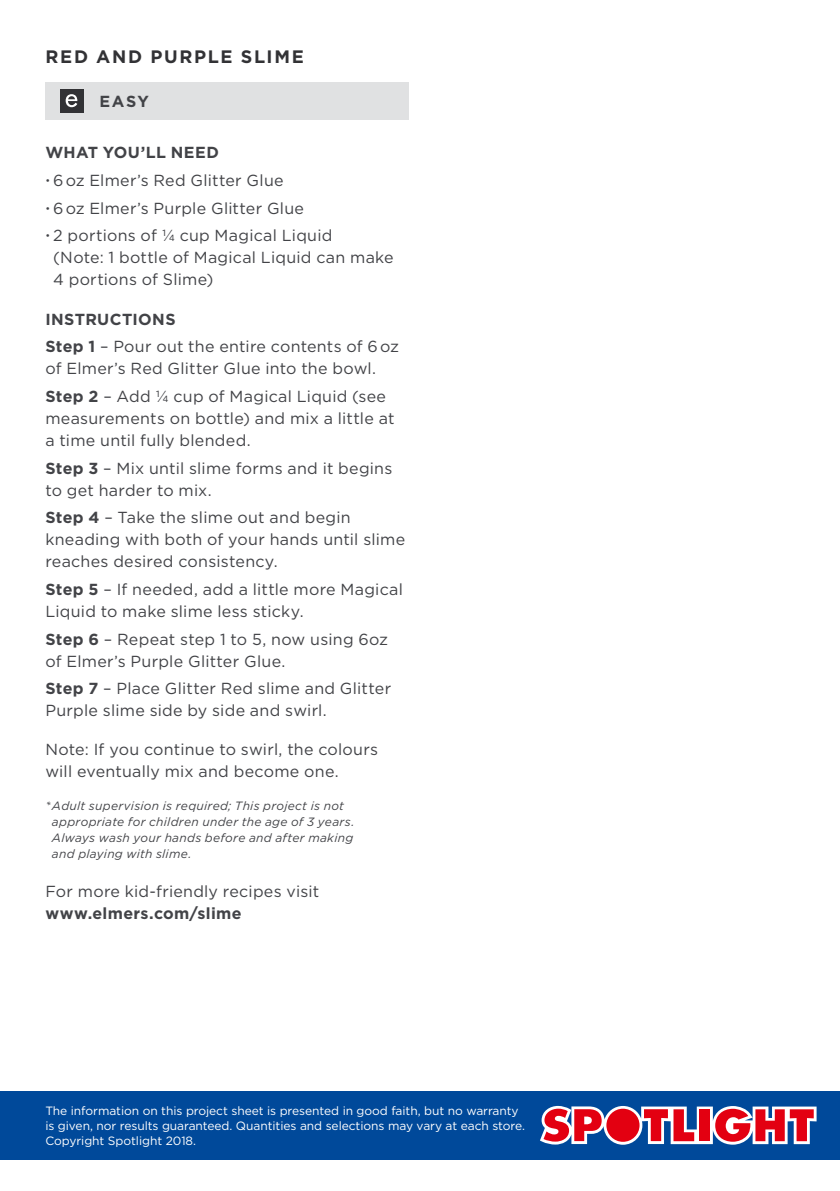
<style>
.page{position:relative;width:840px;height:1191px;background:#fff}
.page>*{position:absolute;margin:0;border:0;box-sizing:border-box;transform-origin:0 0}
.t1{font:700 18px "Gotham";letter-spacing:.095em;color:#323235}
.t2{font:16px/22px "Gotham";letter-spacing:.015em;color:#424347}
.t3{font:700 16px "Gotham";letter-spacing:.02em;color:#424347}
.t4{font:12px/15px "Gotham";letter-spacing:-.005em;color:#fff}
.t5{font:italic 12px/16px "Gotham";letter-spacing:.02em;color:#424347}
.s1{font-size:10px}
.s2{font-weight:700}
</style>
<div class="page">
<div style="left:45px;top:82px;width:363px;height:37px;background:#e0e1e2"></div>
<div style="left:60px;top:89px;width:23px;height:24px;background:#323235"></div>
<svg style="left:66px;top:94px;width:11px;height:13px"></svg>
<div style="left:0;top:1090px;width:839px;height:69px;background:#00499a"></div>
<svg style="left:540px;top:1106px;width:276px;height:38px;background:#c16178"></svg>
<p class="t1" style="left:45px;top:45px;width:260px">RED AND PURPLE SLIME</p>
<p class="t3" style="left:99px;top:91px;width:51px">EASY</p>
<p class="t3" style="left:45px;top:142px;width:175px">WHAT YOU’LL NEED</p>
<p class="t2" style="left:45px;top:169px;width:239px"><span class="s1">•</span> 6 oz Elmer’s Red Glitter Glue</p>
<p class="t2" style="left:45px;top:197px;width:260px"><span class="s1">•</span> 6 oz Elmer’s Purple Glitter Glue</p>
<p class="t2" style="left:53px;top:224px;width:342px;text-indent:-8px"><span class="s1">•</span> 2 portions of ¼ cup Magical Liquid<br>(Note: 1 bottle of Magical Liquid can make<br>4 portions of Slime)</p>
<p class="t2" style="left:45px;top:305px;width:355px;line-height:27.6px"><span class="s2">INSTRUCTIONS<br>Step 1</span> – Pour out the entire contents of 6 oz</p>
<p class="t2" style="left:45px;top:354px;width:342px;line-height:27.6px">of Elmer’s Red Glitter Glue into the bowl.<br><span class="s2">Step 2</span> – Add ¼ cup of Magical Liquid (see</p>
<p class="t2" style="left:45px;top:407px;width:350px">measurements on bottle) and mix a little at a time until fully blended.</p>
<p class="t2" style="left:45px;top:456px;width:348px"><span class="s2">Step 3</span> – Mix until slime forms and it begins to get harder to mix.</p>
<p class="t2" style="left:45px;top:506px;width:361px"><span class="s2">Step 4</span> – Take the slime out and begin kneading with both of your hands until slime reaches desired consistency.</p>
<p class="t2" style="left:45px;top:578px;width:359px"><span class="s2">Step 5</span> – If needed, add a little more Magical<br>Liquid to make slime less sticky.</p>
<p class="t2" style="left:45px;top:627px;width:344px"><span class="s2">Step 6</span> – Repeat step 1 to 5, now using 6oz of Elmer’s Purple Glitter Glue.</p>
<p class="t2" style="left:45px;top:677px;width:347px"><span class="s2">Step 7</span> – Place Glitter Red slime and Glitter<br>Purple slime side by side and swirl.</p>
<p class="t2" style="left:45px;top:738px;width:334px">Note: If you continue to swirl, the colours will eventually mix and become one.</p>
<p class="t5" style="left:52px;top:798px;width:304px;text-indent:-7px">*Adult supervision is required; This project is not appropriate for children under the age of 3 years.<br>Always wash your hands before and after making and playing with slime.</p>
<p class="t2" style="left:45px;top:880px;width:275px">For more kid-friendly recipes visit</p>
<p class="t3" style="left:45px;top:903px;width:197px">www.elmers.com/slime</p>
<p class="t4" style="left:45px;top:1103px;width:481px">The information on this project sheet is presented in good faith, but no warranty is given, nor results guaranteed. Quantities and selections may vary at each store.<br>Copyright Spotlight 2018.</p>
</div>
